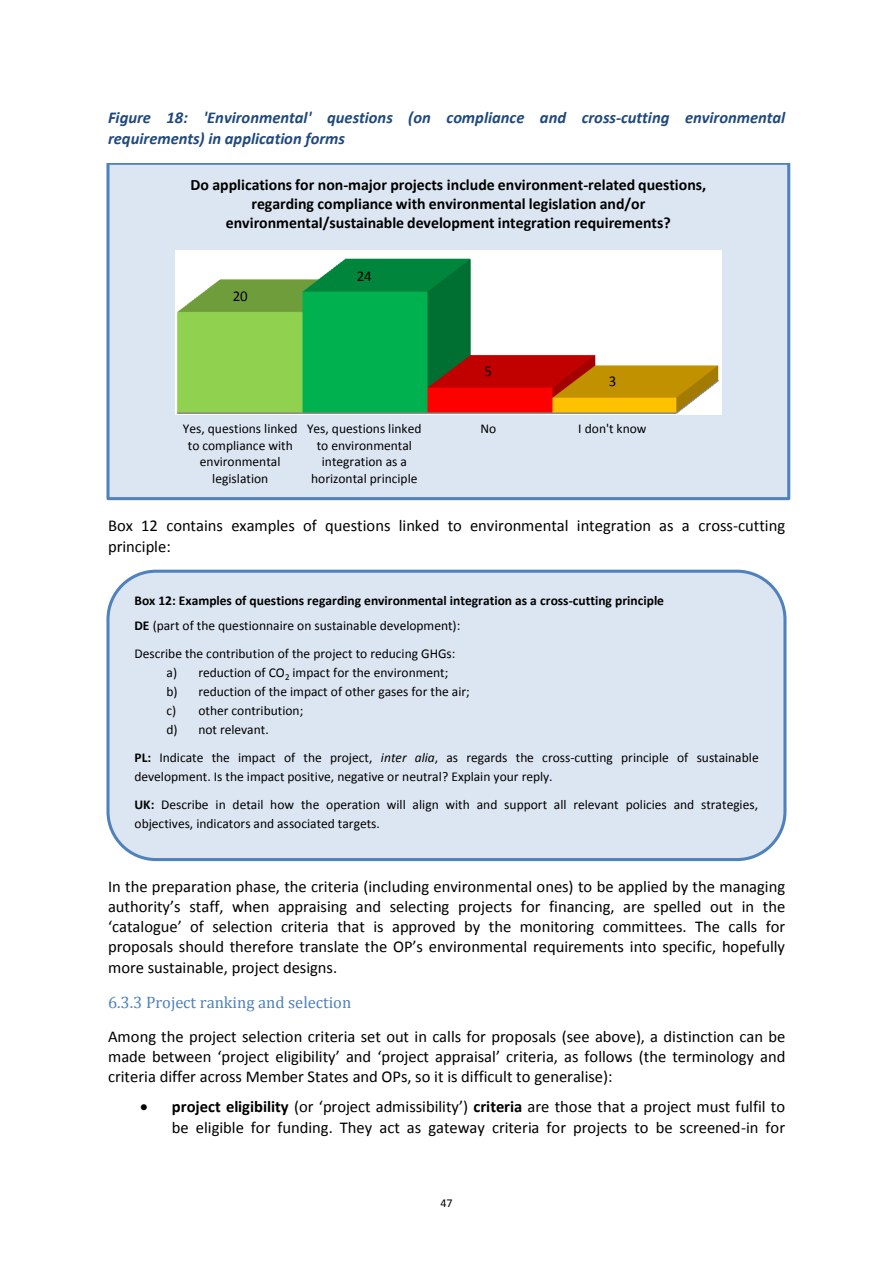
<style>
.page{position:relative;width:893px;height:1263px;background:#fff}
.page>*{position:absolute;margin:0;border:0;box-sizing:border-box;transform-origin:0 0}
.t1{font:16.5px/20.1px "Calibri";color:#000;text-align:justify}
.t2{font:italic 700 16.5px/20.4px "Calibri";color:#1f497d}
.t3{font:16.5px "Cambria";color:#4f81bd}
.t4{font:700 15.9px/19.2px "Calibri";color:#000;text-align:center}
.t5{font:15px "Calibri";color:#000}
.t6{font:13.5px/19px "Calibri";color:#000}
.t7{font:700 13.5px "Calibri";color:#000}
.t8{font:12px "Calibri";color:#000}
.s1{font-weight:700}
.s2{font-style:italic}
</style>
<div class="page">
<svg style="left:106px;top:163px;width:684px;height:337px;background:#bdd0c5"></svg>
<div style="left:108px;top:571px;width:677px;height:288px;background:#dce6f2;border-radius:48px"></div>
<div style="left:106px;top:570px;width:681px;height:291px;border:3px solid #4f81bd;border-radius:48px"></div>
<p class="t2" style="left:108px;top:109px;width:679px">Figure 18: 'Environmental' questions (on compliance and cross-cutting environmental requirements) in application forms</p>
<p class="t4" style="left:191px;top:176px;width:517px">Do applications for non-major projects include environment-related questions, regarding compliance with environmental legislation and/or environmental/sustainable development integration requirements?</p>
<p class="t5" style="left:233px;top:290px;width:17px">20</p>
<p class="t5" style="left:357px;top:270px;width:17px">24</p>
<p class="t6" style="left:183px;top:421px;width:116px">Yes, questions linked</p>
<p class="t6" style="left:188px;top:437px;width:106px">to compliance with</p>
<p class="t6" style="left:200px;top:453px;width:82px">environmental</p>
<p class="t6" style="left:212px;top:470px;width:57px">legislation</p>
<p class="t6" style="left:307px;top:421px;width:116px">Yes, questions linked</p>
<p class="t6" style="left:317px;top:437px;width:97px">to environmental</p>
<p class="t6" style="left:322px;top:453px;width:87px">integration as a</p>
<p class="t6" style="left:311px;top:470px;width:108px">horizontal principle</p>
<p class="t5" style="left:485px;top:365px;width:9px">5</p>
<p class="t5" style="left:609px;top:375px;width:9px">3</p>
<p class="t6" style="left:480px;top:421px;width:17px">No</p>
<p class="t6" style="left:578px;top:421px;width:70px">I don't know</p>
<p class="t1" style="left:108px;top:517px;width:679px">Box 12 contains examples of questions linked to environmental integration as a cross-cutting principle:</p>
<p class="t7" style="left:134px;top:595px;width:531px">Box 12: Examples of questions regarding environmental integration as a cross-cutting principle</p>
<p class="t6" style="left:134px;top:618px;width:327px"><span class="s1">DE</span> (part of the questionnaire on sustainable development):</p>
<p class="t6" style="left:134px;top:645px;width:323px">Describe the contribution of the project to reducing GHGs:</p>
<p class="t6" style="left:167px;top:664px;width:283px">a) reduction of CO<sub>2</sub> impact for the environment;</p>
<p class="t6" style="left:167px;top:683px;width:305px">b) reduction of the impact of other gases for the air;</p>
<p class="t6" style="left:167px;top:702px;width:138px">c) other contribution;</p>
<p class="t6" style="left:167px;top:721px;width:104px">d) not relevant.</p>
<p class="t6" style="left:134px;top:749px;width:626px"><span class="s1">PL:</span> Indicate the impact of the project, <span class="s2">inter alia</span>, as regards the cross-cutting principle of sustainable development. Is the impact positive, negative or neutral? Explain your reply.</p>
<p class="t6" style="left:134px;top:796px;width:625px"><span class="s1">UK:</span> Describe in detail how the operation will align with and support all relevant policies and strategies, objectives, indicators and associated targets.</p>
<p class="t1" style="left:108px;top:878px;width:679px">In the preparation phase, the criteria (including environmental ones) to be applied by the managing authority’s staff, when appraising and selecting projects for financing, are spelled out in the ‘catalogue’ of selection criteria that is approved by the monitoring committees. The calls for proposals should therefore translate the OP’s environmental requirements into specific, hopefully more sustainable, project designs.</p>
<h3 class="t3" style="left:108px;top:992px;width:245px">6.3.3 Project ranking and selection</h3>
<p class="t1" style="left:108px;top:1028px;width:679px">Among the project selection criteria set out in calls for proposals (see above), a distinction can be made between ‘project eligibility’ and ‘project appraisal’ criteria, as follows (the terminology and criteria differ across Member States and OPs, so it is difficult to generalise):</p>
<p class="t1" style="left:140px;top:1098px;width:647px;text-align:right">• <span class="s1">project eligibility</span> (or ‘project admissibility’) <span class="s1">criteria</span> are those that a project must fulfil to be eligible for funding. They act as gateway criteria for projects to be screened-in for</p>
<p class="t8" style="left:440px;top:1198px;width:14px">47</p>
</div>
